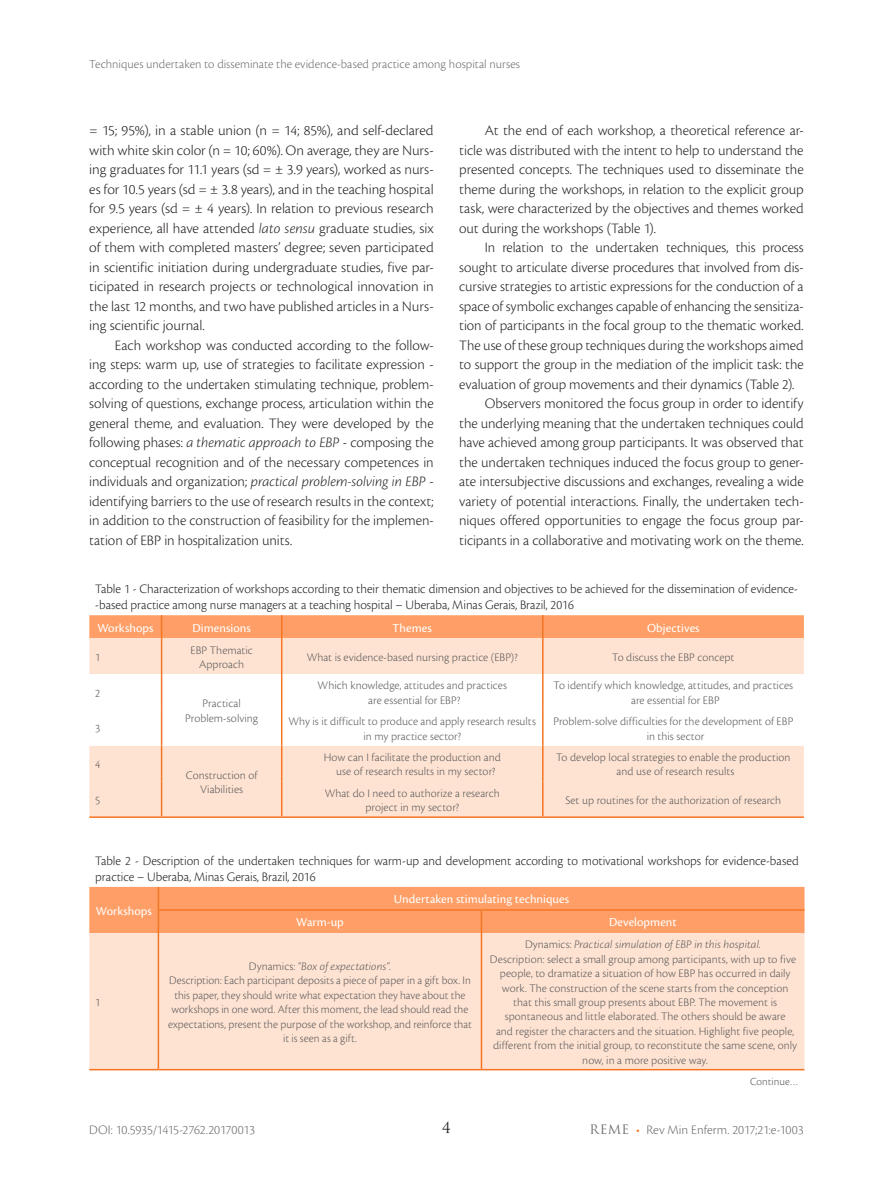
<style>
.page{position:relative;width:893px;height:1191px;background:#fff}
.page>*{position:absolute;margin:0;border:0;box-sizing:border-box;transform-origin:0 0}
.t1{font:300 15px/19.5px "Cronos Pro";letter-spacing:-.005em;color:#231f20;text-align:justify}
.t2{font:15px "Trajan Pro";color:#231f20}
.t3{font:300 13.5px/16.2px "Cronos Pro";color:#231f20}
.t4{font:300 13.5px "Cronos Pro";letter-spacing:-.01em;color:#6c6d70}
.t5{font:12.75px "Cronos Pro";letter-spacing:.005em;color:#fff}
.t6{font:300 12.75px "Cronos Pro";letter-spacing:.005em;color:#6c6d70}
.t7{font:300 12px/14.4px "Cronos Pro";letter-spacing:.005em;color:#57585a;text-align:center}
.t8{font:300 11.25px "Cronos Pro";letter-spacing:.005em;color:#57585a}
.s1{font-style:italic}
.s2{font-family:"Trajan Pro";font-weight:400;font-size:12.75px}
.s3{color:#f57523}
</style>
<div class="page">
<div style="left:89px;top:638px;width:715px;height:178px;background:#ffe3d2"></div>
<svg style="left:89px;top:674px;width:715px;height:36px"></svg>
<svg style="left:89px;top:710px;width:715px;height:35px"></svg>
<div style="left:89px;top:615px;width:715px;height:23px;background:#ff9f67"></div>
<hr style="left:542px;top:615px;width:2px;height:23px;background:#f57523">
<hr style="left:161px;top:638px;width:1px;height:36px;background:#f57523">
<hr style="left:281px;top:638px;width:1px;height:36px;background:#f57523">
<hr style="left:542px;top:638px;width:2px;height:36px;background:#f57523">
<hr style="left:161px;top:674px;width:1px;height:36px;background:#f57523">
<hr style="left:281px;top:674px;width:1px;height:36px;background:#f57523">
<hr style="left:542px;top:674px;width:2px;height:36px;background:#f57523">
<hr style="left:161px;top:710px;width:1px;height:35px;background:#f57523">
<hr style="left:281px;top:710px;width:1px;height:35px;background:#f57523">
<hr style="left:542px;top:710px;width:2px;height:35px;background:#f57523">
<hr style="left:161px;top:745px;width:1px;height:36px;background:#f57523">
<hr style="left:281px;top:745px;width:1px;height:36px;background:#f57523">
<hr style="left:542px;top:745px;width:2px;height:36px;background:#f57523">
<hr style="left:161px;top:781px;width:1px;height:35px;background:#f57523">
<hr style="left:281px;top:781px;width:1px;height:35px;background:#f57523">
<hr style="left:542px;top:781px;width:2px;height:35px;background:#f57523">
<hr style="left:543px;top:816px;width:261px;height:2px;background:#f57523">
<hr style="left:89px;top:816px;width:73px;height:2px;background:#f57523">
<hr style="left:162px;top:816px;width:120px;height:2px;background:#f57523">
<hr style="left:282px;top:816px;width:261px;height:2px;background:#f57523">
<div style="left:89px;top:933px;width:715px;height:136px;background:#ffe3d2"></div>
<div style="left:89px;top:887px;width:715px;height:46px;background:#ff9f67"></div>
<hr style="left:158px;top:933px;width:1px;height:136px;background:#f57523">
<hr style="left:481px;top:933px;width:1px;height:136px;background:#f57523">
<hr style="left:89px;top:1069px;width:69px;height:1px;background:#f57523">
<hr style="left:158px;top:1069px;width:323px;height:1px;background:#f57523">
<hr style="left:481px;top:1069px;width:323px;height:1px;background:#f57523">
<hr style="left:158px;top:909px;width:323px;height:1px;background:#f57523">
<hr style="left:481px;top:909px;width:323px;height:1px;background:#f57523">
<p class="t6" style="left:89px;top:57px;width:432px">Techniques undertaken to disseminate the evidence-based practice among hospital nurses</p>
<p class="t1" style="left:89px;top:121px;width:346px">= 15; 95%), in a stable union (n = 14; 85%), and self-declared with white skin color (n = 10; 60%). On average, they are Nurs&shy;ing graduates for 11.1 years (sd = ± 3.9 years), worked as nurs&shy;es for 10.5 years (sd = ± 3.8 years), and in the teaching hospital for 9.5 years (sd = ± 4 years). In relation to previous research experience, all have attended <span class="s1">lato sensu</span> graduate studies, six of them with completed masters’ degree; seven participated in scientific initiation during undergraduate studies, five par&shy;ticipated in research projects or technological innovation in the last 12 months, and two have published articles in a Nurs&shy;ing scientific journal.</p>
<p class="t1" style="left:89px;top:335px;width:346px;text-indent:26px">Each workshop was conducted according to the follow&shy;ing steps: warm up, use of strategies to facilitate expression - according to the undertaken stimulating technique, problem&shy;solving of questions, exchange process, articulation within the general theme, and evaluation. They were developed by the following phases: <span class="s1">a thematic approach to EBP</span> - composing the conceptual recognition and of the necessary competences in individuals and organization; <span class="s1">practical problem-solving in EBP</span> - identifying barriers to the use of research results in the context; in addition to the construction of feasibility for the implemen&shy;tation of EBP in hospitalization units.</p>
<p class="t1" style="left:459px;top:121px;width:346px;text-indent:26px">At the end of each workshop, a theoretical reference ar&shy;ticle was distributed with the intent to help to understand the presented concepts. The techniques used to disseminate the theme during the workshops, in relation to the explicit group task, were characterized by the objectives and themes worked out during the workshops (Table 1).</p>
<p class="t1" style="left:485px;top:238px;width:320px">In relation to the undertaken techniques, this process</p>
<p class="t1" style="left:459px;top:257px;width:346px">sought to articulate diverse procedures that involved from dis-</p>
<p class="t1" style="left:459px;top:277px;width:346px">cursive strategies to artistic expressions for the conduction of a</p>
<p class="t1" style="left:459px;top:296px;width:346px">space of symbolic exchanges capable of enhancing the sensitiza-</p>
<p class="t1" style="left:459px;top:316px;width:346px">tion of participants in the focal group to the thematic worked.</p>
<p class="t1" style="left:459px;top:335px;width:346px">The use of these group techniques during the workshops aimed</p>
<p class="t1" style="left:459px;top:355px;width:346px">to support the group in the mediation of the implicit task: the</p>
<p class="t1" style="left:459px;top:374px;width:337px">evaluation of group movements and their dynamics (Table 2).</p>
<p class="t1" style="left:485px;top:394px;width:320px">Observers monitored the focus group in order to identify</p>
<p class="t1" style="left:459px;top:413px;width:346px">the underlying meaning that the undertaken techniques could</p>
<p class="t1" style="left:459px;top:433px;width:346px">have achieved among group participants. It was observed that</p>
<p class="t1" style="left:459px;top:452px;width:346px">the undertaken techniques induced the focus group to gener-</p>
<p class="t1" style="left:459px;top:472px;width:346px">ate intersubjective discussions and exchanges, revealing a wide</p>
<p class="t1" style="left:459px;top:491px;width:346px">variety of potential interactions. Finally, the undertaken tech-</p>
<p class="t1" style="left:459px;top:511px;width:346px">niques offered opportunities to engage the focus group par-</p>
<p class="t1" style="left:459px;top:530px;width:346px">ticipants in a collaborative and motivating work on the theme.</p>
<p class="t3" style="left:95px;top:580px;width:704px">Table 1 - Characterization of workshops according to their thematic dimension and objectives to be achieved for the dissemination of evidence--based practice among nurse managers at a teaching hospital – Uberaba, Minas Gerais, Brazil, 2016</p>
<p class="t5" style="left:97px;top:620px;width:58px">Workshops</p>
<p class="t5" style="left:193px;top:620px;width:60px">Dimensions</p>
<p class="t5" style="left:393px;top:620px;width:41px">Themes</p>
<p class="t5" style="left:647px;top:620px;width:54px">Objectives</p>
<p class="t7" style="left:95px;top:650px;width:7px">1</p>
<p class="t7" style="left:190px;top:642px;width:64px">EBP Thematic<br>Approach</p>
<p class="t7" style="left:307px;top:650px;width:213px">What is evidence-based nursing practice (EBP)?</p>
<p class="t7" style="left:612px;top:650px;width:124px">To discuss the EBP concept</p>
<p class="t7" style="left:95px;top:685px;width:7px">2</p>
<p class="t7" style="left:185px;top:696px;width:74px">Practical<br>Problem-solving</p>
<p class="t7" style="left:318px;top:678px;width:191px">Which knowledge, attitudes and practices are essential for EBP?</p>
<p class="t7" style="left:554px;top:678px;width:241px">To identify which knowledge, attitudes, and practices are essential for EBP</p>
<p class="t7" style="left:95px;top:721px;width:7px">3</p>
<p class="t7" style="left:289px;top:714px;width:249px">Why is it difficult to produce and apply research results in my practice sector?</p>
<p class="t7" style="left:553px;top:714px;width:242px">Problem-solve difficulties for the development of EBP in this sector</p>
<p class="t7" style="left:95px;top:757px;width:7px">4</p>
<p class="t7" style="left:186px;top:768px;width:73px">Construction of<br>Viabilities</p>
<p class="t7" style="left:324px;top:750px;width:179px">How can I facilitate the production and use of research results in my sector?</p>
<p class="t7" style="left:556px;top:750px;width:236px">To develop local strategies to enable the production and use of research results</p>
<p class="t7" style="left:95px;top:793px;width:7px">5</p>
<p class="t7" style="left:325px;top:785px;width:177px">What do I need to authorize a research project in my sector?</p>
<p class="t7" style="left:565px;top:793px;width:217px">Set up routines for the authorization of research</p>
<p class="t3" style="left:95px;top:852px;width:705px">Table 2 - Description of the undertaken techniques for warm-up and development according to motivational workshops for evidence-based practice – Uberaba, Minas Gerais, Brazil, 2016</p>
<p class="t5" style="left:96px;top:903px;width:58px">Workshops</p>
<p class="t5" style="left:394px;top:892px;width:177px">Undertaken stimulating techniques</p>
<p class="t5" style="left:296px;top:915px;width:49px">Warm-up</p>
<p class="t5" style="left:609px;top:915px;width:69px">Development</p>
<p class="t7" style="left:95px;top:995px;width:7px">1</p>
<p class="t7" style="left:168px;top:959px;width:305px">Dynamics: <span class="s1">“Box of expectations”</span>.<br>Description: Each participant deposits a piece of paper in a gift box. In this paper, they should write what expectation they have about the workshops in one word. After this moment, the lead should read the expectations, present the purpose of the workshop, and reinforce that it is seen as a gift.</p>
<p class="t7" style="left:490px;top:937px;width:309px">Dynamics: <span class="s1">Practical simulation of EBP in this hospital.<br></span>Description: select a small group among participants, with up to five people, to dramatize a situation of how EBP has occurred in daily work. The construction of the scene starts from the conception that this small group presents about EBP. The movement is spontaneous and little elaborated. The others should be aware<br>and register the characters and the situation. Highlight five people, different from the initial group, to reconstitute the same scene, only now, in a more positive way.</p>
<p class="t8" style="left:750px;top:1074px;width:50px">Continue…</p>
<p class="t2" style="left:442px;top:1118px;width:10px">4</p>
<p class="t4" style="left:89px;top:1121px;width:167px">DOI: 10.5935/1415-2762.20170013</p>
<p class="t4" style="left:589px;top:1121px;width:216px"><span class="s2">REME</span> <span class="s3">•</span> Rev Min Enferm. 2017;21:e-1003</p>
</div>
